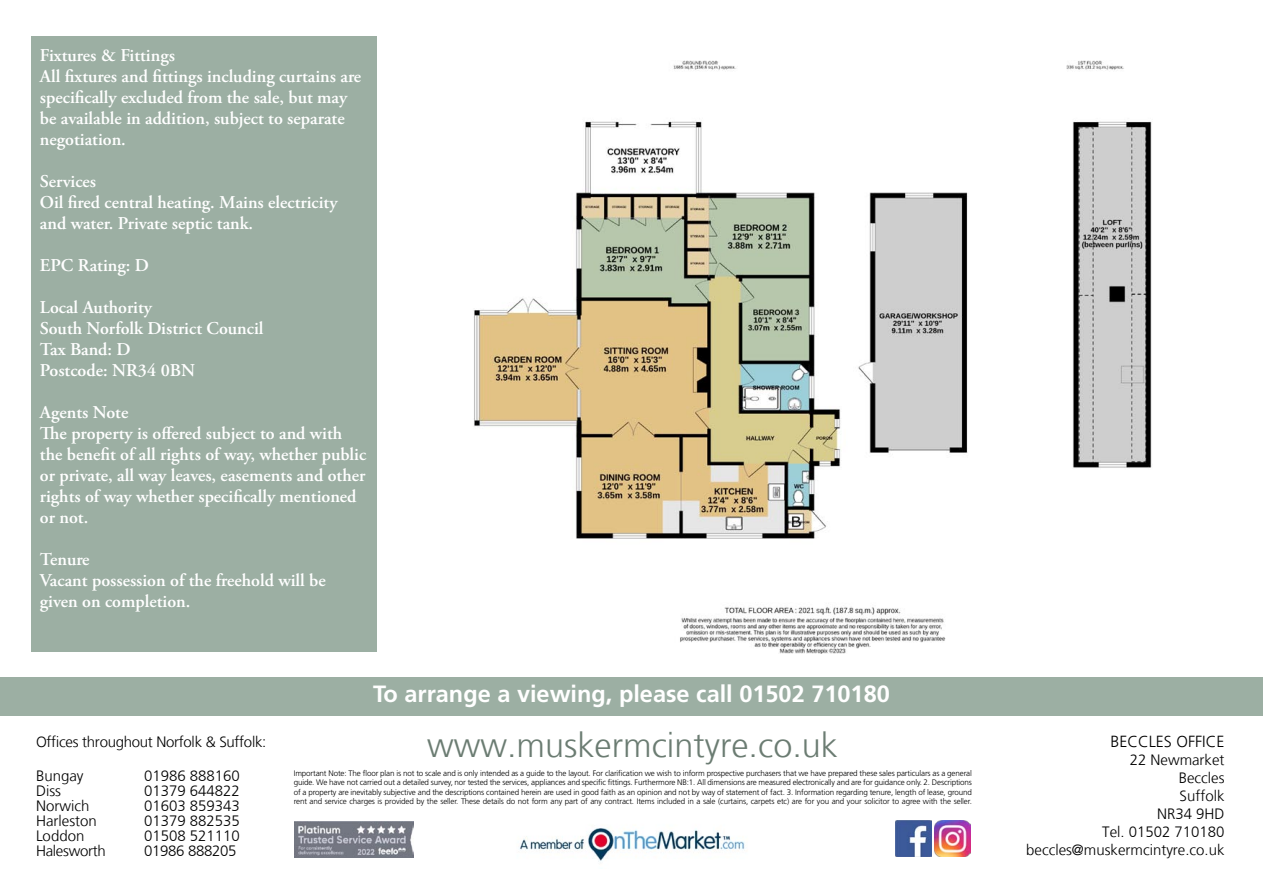
<style>
.page{position:relative;width:1263px;height:893px;background:#fff}
.page>*{position:absolute;margin:0;border:0;box-sizing:border-box;transform-origin:0 0}
.t1{font:300 34.2px "Frutiger LT";color:#6b7c72}
.t2{font:700 23.55px "Frutiger LT Std";color:#fff}
.t3{font:600 18px/21px "Adobe Garamond Pro";color:#fff}
.t4{font:300 16.05px "Frutiger LT";color:#000}
.t5{font:300 15px/18px "Frutiger LT";color:#000;text-align:right}
.t6{font:300 15px "Frutiger LT";letter-spacing:-.02em;color:#000}
.t7{font:300 7.95px/9.6px "Frutiger";letter-spacing:-.015em;color:#000;text-align:justify}
</style>
<div class="page">
<div style="left:32px;top:36px;width:345px;height:615px;background:#9cafa3"></div>
<img style="left:474px;top:60px;width:678px;height:593px">
<div style="left:0;top:677px;width:1263px;height:39px;background:#9cafa3"></div>
<img style="left:519px;top:828px;width:226px;height:34px">
<img style="left:935px;top:821px;width:36px;height:36px">
<img style="left:896px;top:821px;width:36px;height:36px">
<img style="left:294px;top:822px;width:119px;height:36px">
<h3 class="t3" style="left:40px;top:45px;width:323px">Fixtures &amp; Fittings<br>All fixtures and fittings including curtains are specifically excluded from the sale, but may be available in addition, subject to separate negotiation.</h3>
<h3 class="t3" style="left:40px;top:171px;width:299px">Services<br>Oil fired central heating. Mains electricity and water. Private septic tank.</h3>
<h3 class="t3" style="left:40px;top:255px;width:110px">EPC Rating: D</h3>
<h3 class="t3" style="left:40px;top:297px;width:225px">Local Authority<br>South Norfolk District Council<br>Tax Band: D<br>Postcode: NR34 0BN</h3>
<h3 class="t3" style="left:40px;top:402px;width:328px">Agents Note<br>The property is offered subject to and with the benefit of all rights of way, whether public or private, all way leaves, easements and other rights of way whether specifically mentioned or not.</h3>
<h3 class="t3" style="left:40px;top:549px;width:287px">Tenure<br>Vacant possession of the freehold will be given on completion.</h3>
<h3 class="t6" style="left:36px;top:733px;width:232px">Offices throughout Norfolk &amp; Suffolk:</h3>
<h3 class="t5" style="left:36px;top:767px;width:49px">Bungay</h3>
<h3 class="t5" style="left:144px;top:767px;width:97px">01986 888160</h3>
<h3 class="t5" style="left:36px;top:782px;width:27px">Diss</h3>
<h3 class="t5" style="left:144px;top:782px;width:97px">01379 644822</h3>
<h3 class="t5" style="left:36px;top:797px;width:55px">Norwich</h3>
<h3 class="t5" style="left:144px;top:797px;width:97px">01603 859343</h3>
<h3 class="t5" style="left:36px;top:812px;width:62px">Harleston</h3>
<h3 class="t5" style="left:144px;top:812px;width:97px">01379 882535</h3>
<h3 class="t5" style="left:36px;top:827px;width:50px">Loddon</h3>
<h3 class="t5" style="left:144px;top:827px;width:97px">01508 521110</h3>
<h3 class="t6" style="left:36px;top:842px;width:71px">Halesworth</h3>
<h3 class="t6" style="left:144px;top:842px;width:94px">01986 888205</h3>
<h2 class="t2" style="left:373px;top:680px;width:518px">To arrange a viewing, please call 01502 710180</h2>
<h1 class="t1" style="left:427px;top:726px;width:412px">www.muskermcintyre.co.uk</h1>
<p class="t7" style="left:294px;top:768px;width:680px">Important Note: The floor plan is not to scale and is only intended as a guide to the layout. For clarification we wish to inform prospective purchasers that we have prepared these sales particulars as a general guide. We have not carried out a detailed survey, nor tested the services, appliances and specific fittings. Furthermore NB:1. All dimensions are measured electronically and are for guidance only. 2. Descriptions of a property are inevitably subjective and the descriptions contained herein are used in good faith as an opinion and not by way of statement of fact. 3. Information regarding tenure, length of lease, ground rent and service charges is provided by the seller. These details do not form any part of any contract. Items included in a sale (curtains, carpets etc) are for you and your solicitor to agree with the seller.</p>
<h3 class="t4" style="left:1110px;top:733px;width:116px">BECCLES OFFICE</h3>
<h3 class="t5" style="left:1026px;top:751px;width:200px">22 Newmarket<br>Beccles<br>Suffolk<br>NR34 9HD<br>Tel. 01502 710180 beccles@muskermcintyre.co.uk</h3>
</div>
